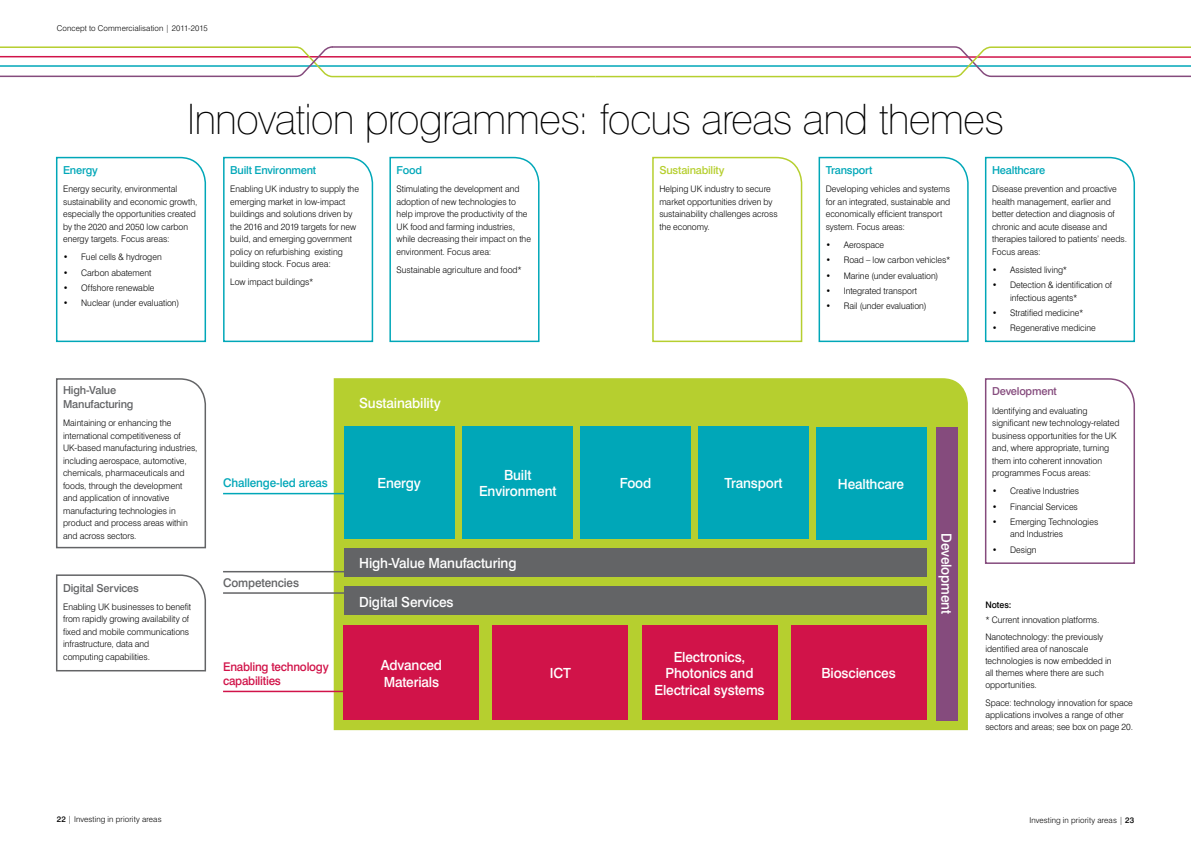
<style>
.page{position:relative;width:1191px;height:842px;background:#fff}
.page>*{position:absolute;margin:0;border:0;box-sizing:border-box;transform-origin:0 0}
.t1{font:100 42px "Swiss 721 BT";letter-spacing:-.025em;color:#000}
.t2{font:500 14px/16.8px "Swiss 721 BT";letter-spacing:-.01em;color:#fff;text-align:center}
.t3{font:500 12px/14px "Swiss 721 BT";letter-spacing:-.02em;color:#d11349}
.t4{font:500 12px "Swiss 721 BT";letter-spacing:-.01em;color:#00a7b8}
.t5{font:500 12px "Swiss 721 BT";letter-spacing:-.01em;color:#636466}
.t6{font:500 11px "Swiss 721 BT";letter-spacing:-.015em;color:#00a7b8}
.t7{font:500 11px/14px "Swiss 721 BT";letter-spacing:-.02em;color:#636466}
.t8{font:500 11px "Swiss 721 BT";letter-spacing:-.015em;color:#b6cf2f}
.t9{font:500 11px "Swiss 721 BT";letter-spacing:-.02em;color:#854b7d}
.t10{font:300 9px/12.5px "Swiss 721 BT";color:#000}
.t11{font:500 9px "Swiss 721 BT";color:#000}
.t12{font:300 8px "Swiss 721 BT";letter-spacing:.01em;color:#000}
.s1{font-weight:500}
</style>
<div class="page">
<svg style="left:0;top:46px;width:1191px;height:32px"></svg>
<svg style="left:56px;top:156px;width:151px;height:187px"></svg>
<svg style="left:56px;top:378px;width:150px;height:171px"></svg>
<svg style="left:56px;top:574px;width:150px;height:98px"></svg>
<svg style="left:223px;top:156px;width:151px;height:187px"></svg>
<svg style="left:389px;top:156px;width:151px;height:187px"></svg>
<svg style="left:818px;top:156px;width:151px;height:187px"></svg>
<svg style="left:984px;top:156px;width:151px;height:187px"></svg>
<svg style="left:984px;top:378px;width:151px;height:186px"></svg>
<svg style="left:652px;top:156px;width:151px;height:187px"></svg>
<svg style="left:334px;top:378px;width:634px;height:352px;fill:#b6cf2f"></svg>
<div style="left:344px;top:388px;width:613px;height:332px;background:#b6cf2f"></div>
<hr style="left:223px;top:571px;width:130px;height:1px;background:#636466">
<hr style="left:223px;top:592px;width:130px;height:2px;background:#636466">
<hr style="left:223px;top:493px;width:130px;height:1px;background:#00a7b8">
<div style="left:936px;top:427px;width:21px;height:293px;background:#854b7d"></div>
<div style="left:344px;top:549px;width:582px;height:28px;background:#636466"></div>
<div style="left:344px;top:587px;width:582px;height:28px;background:#636466"></div>
<div style="left:344px;top:426px;width:110px;height:112px;background:#00a7b8"></div>
<div style="left:344px;top:626px;width:135px;height:94px;background:#d11349"></div>
<div style="left:791px;top:625px;width:135px;height:95px;background:#d11349"></div>
<div style="left:642px;top:625px;width:135px;height:95px;background:#d11349"></div>
<div style="left:493px;top:625px;width:135px;height:95px;background:#d11349"></div>
<div style="left:462px;top:426px;width:111px;height:112px;background:#00a7b8"></div>
<div style="left:580px;top:426px;width:111px;height:112px;background:#00a7b8"></div>
<div style="left:698px;top:426px;width:110px;height:112px;background:#00a7b8"></div>
<div style="left:816px;top:427px;width:110px;height:112px;background:#00a7b8"></div>
<hr style="left:223px;top:691px;width:130px;height:1px;background:#d11349">
<p class="t12" style="left:57px;top:23px;width:152px">Concept to Commercialisation | 2011-2015</p>
<h1 class="t1" style="left:187px;top:94px;width:819px">Innovation programmes: focus areas and themes</h1>
<p class="t6" style="left:63px;top:163px;width:36px">Energy</p>
<p class="t10" style="left:63px;top:183px;width:136px">Energy security, environmental sustainability and economic growth, especially the opportunities created by the 2020 and 2050 low carbon energy targets. Focus areas:</p>
<p class="t10" style="left:63px;top:251px;width:100px">• Fuel cells &amp; hydrogen</p>
<p class="t10" style="left:63px;top:266px;width:90px">• Carbon abatement</p>
<p class="t10" style="left:63px;top:282px;width:93px">• Offshore renewable</p>
<p class="t10" style="left:63px;top:297px;width:117px">• Nuclear (under evaluation)</p>
<p class="t6" style="left:230px;top:163px;width:87px">Built Environment</p>
<p class="t10" style="left:230px;top:183px;width:130px">Enabling UK industry to supply the emerging market in low-impact buildings and solutions driven by the 2016 and 2019 targets for new build, and emerging government policy on refurbishing existing building stock. Focus area:</p>
<p class="t10" style="left:230px;top:276px;width:85px">Low impact buildings*</p>
<p class="t6" style="left:396px;top:163px;width:27px">Food</p>
<p class="t10" style="left:396px;top:183px;width:136px">Stimulating the development and adoption of new technologies to help improve the productivity of the<br>UK food and farming industries, while decreasing their impact on the environment. Focus area:</p>
<p class="t10" style="left:396px;top:263px;width:127px">Sustainable agriculture and food*</p>
<p class="t8" style="left:659px;top:163px;width:67px">Sustainability</p>
<p class="t10" style="left:659px;top:183px;width:120px">Helping UK industry to secure market opportunities driven by sustainability challenges across the economy.</p>
<p class="t6" style="left:825px;top:163px;width:48px">Transport</p>
<p class="t10" style="left:825px;top:183px;width:126px">Developing vehicles and systems for an integrated, sustainable and economically efficient transport system. Focus areas:</p>
<p class="t10" style="left:825px;top:238px;width:60px">• Aerospace</p>
<p class="t10" style="left:825px;top:254px;width:126px">• Road – low carbon vehicles*</p>
<p class="t10" style="left:825px;top:269px;width:114px">• Marine (under evaluation)</p>
<p class="t10" style="left:825px;top:284px;width:93px">• Integrated transport</p>
<p class="t10" style="left:825px;top:300px;width:102px">• Rail (under evaluation)</p>
<p class="t7" style="left:63px;top:383px;width:72px">High-Value<br>Manufacturing</p>
<p class="t10" style="left:63px;top:417px;width:136px">Maintaining or enhancing the international competitiveness of<br>UK-based manufacturing industries, including aerospace, automotive, chemicals, pharmaceuticals and foods, through the development and application of innovative manufacturing technologies in product and process areas within and across sectors.</p>
<p class="t7" style="left:63px;top:581px;width:77px">Digital Services</p>
<p class="t10" style="left:63px;top:600px;width:130px">Enabling UK businesses to benefit from rapidly growing availability of fixed and mobile communications infrastructure, data and computing capabilities.</p>
<h3 class="t4" style="left:223px;top:476px;width:106px">Challenge-led areas</h3>
<h3 class="t5" style="left:223px;top:575px;width:77px">Competencies</h3>
<h3 class="t3" style="left:223px;top:660px;width:107px">Enabling technology capabilities</h3>
<h2 class="t2" style="left:359px;top:394px;width:83px">Sustainability</h2>
<h2 class="t2" style="left:377px;top:474px;width:45px">Energy</h2>
<h2 class="t2" style="left:479px;top:466px;width:79px">Built<br>Environment</h2>
<h2 class="t2" style="left:620px;top:474px;width:33px">Food</h2>
<h2 class="t2" style="left:724px;top:474px;width:59px">Transport</h2>
<h2 class="t2" style="left:838px;top:475px;width:68px">Healthcare</h2>
<h2 class="t2" style="left:359px;top:555px;width:159px">High-Value Manufacturing</h2>
<h2 class="t2" style="left:359px;top:593px;width:96px">Digital Services</h2>
<h2 class="t2" style="left:654px;top:648px;width:112px">Electronics,<br>Photonics and<br>Electrical systems</h2>
<h2 class="t2" style="left:381px;top:657px;width:63px;text-align:left">Advanced<br>Materials</h2>
<h2 class="t2" style="left:821px;top:665px;width:76px">Biosciences</h2>
<h2 class="t2" style="left:550px;top:665px;width:23px">ICT</h2>
<h2 class="t2" style="left:955px;top:533px;width:83px;rotate:90deg">Development</h2>
<p class="t6" style="left:992px;top:163px;width:55px">Healthcare</p>
<p class="t10" style="left:992px;top:183px;width:136px">Disease prevention and proactive health management, earlier and better detection and diagnosis of chronic and acute disease and therapies tailored to patients’ needs.<br>Focus areas:</p>
<p class="t10" style="left:992px;top:263px;width:77px">• Assisted living*</p>
<p class="t10" style="left:1010px;top:279px;width:104px;text-indent:-18px">• Detection &amp; identification of infectious agents*</p>
<p class="t10" style="left:992px;top:307px;width:93px">• Stratified medicine*</p>
<p class="t10" style="left:992px;top:322px;width:105px">• Regenerative medicine</p>
<p class="t9" style="left:992px;top:385px;width:66px">Development</p>
<p class="t10" style="left:992px;top:404px;width:129px">Identifying and evaluating significant new technology-related business opportunities for the UK and, where appropriate, turning them into coherent innovation programmes Focus areas:</p>
<p class="t10" style="left:992px;top:485px;width:89px">• Creative Industries</p>
<p class="t10" style="left:992px;top:500px;width:87px">• Financial Services</p>
<p class="t10" style="left:1010px;top:515px;width:90px;text-indent:-18px">• Emerging Technologies and Industries</p>
<p class="t10" style="left:992px;top:543px;width:46px">• Design</p>
<p class="t11" style="left:985px;top:599px;width:28px">Notes:</p>
<p class="t10" style="left:985px;top:611px;width:119px;line-height:17.7px">* Current innovation platforms.<br>Nanotechnology: the previously</p>
<p class="t10" style="left:985px;top:643px;width:128px;line-height:12px">identified area of nanoscale technologies is now embedded in all themes where there are such opportunities.</p>
<p class="t10" style="left:985px;top:697px;width:149px;line-height:12px">Space: technology innovation for space applications involves a range of other sectors and areas; see box on page 20.</p>
<p class="t12" style="left:57px;top:815px;width:106px"><span class="s1">22</span> | Investing in priority areas</p>
<p class="t12" style="left:1029px;top:815px;width:106px">Investing in priority areas | <span class="s1">23</span></p>
</div>
